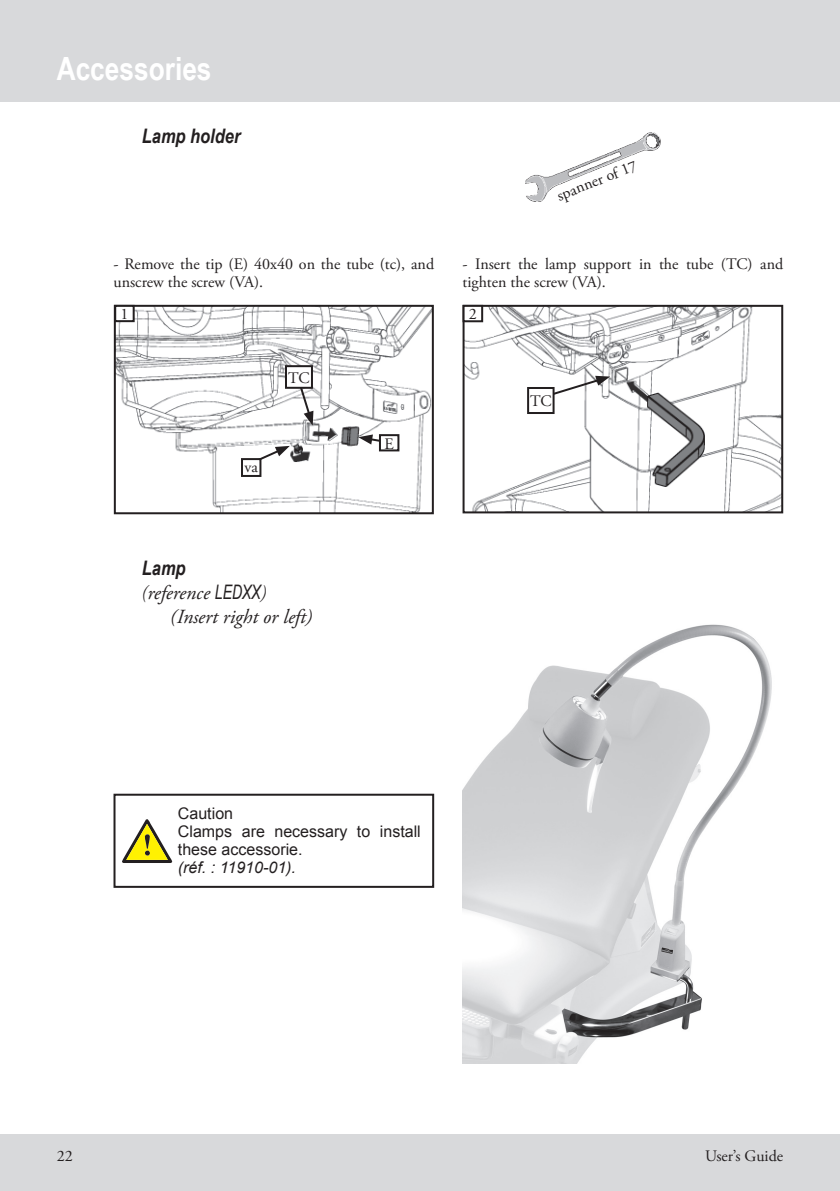
<style>
.page{position:relative;width:840px;height:1191px;background:#fff}
.page>*{position:absolute;margin:0;border:0;box-sizing:border-box;transform-origin:0 0}
.t1{font:700 32px "Arial Narrow";color:#fff}
.t2{font:italic 20px/24px "Adobe Garamond Pro";color:#231f20;scale:.85 1}
.t3{font:italic 700 20px "Arial Narrow";color:#231f20}
.t4{font:16px/18px "Adobe Garamond Pro";color:#231f20}
.t5{font:16px/18px "Arial";color:#231f20}
.t6{font:italic 16px "Arial";color:#231f20}
.s1{font-family:"Arial Narrow"}
</style>
<div class="page">
<div style="left:0;top:0;width:839px;height:102px;background:#d8d9db"></div>
<div style="left:0;top:1134px;width:839px;height:57px;background:#d8d9db"></div>
<hr style="left:839px;top:1134px;width:1px;height:57px;background:#d8d9db">
<img style="left:525px;top:133px;width:134px;height:68px">
<img style="left:465px;top:308px;width:314px;height:202px">
<div style="left:462px;top:305px;width:320px;height:208px;border:2px solid #231f20"></div>
<div style="left:463px;top:306px;width:19px;height:15px;background:#fff"></div>
<div style="left:462px;top:305px;width:21px;height:17px;border:2px solid #231f20"></div>
<svg style="left:535px;top:376px;width:74px;height:25px"></svg>
<div style="left:528px;top:388px;width:25px;height:25px;background:#fff"></div>
<div style="left:527px;top:387px;width:27px;height:27px;border:2px solid #231f20"></div>
<img style="left:117px;top:308px;width:313px;height:203px">
<div style="left:114px;top:305px;width:319px;height:209px;border:2px solid #231f20"></div>
<svg style="left:247px;top:446px;width:43px;height:20px"></svg>
<svg style="left:358px;top:434px;width:42px;height:12px"></svg>
<div style="left:380px;top:435px;width:18px;height:15px;background:#fff"></div>
<div style="left:379px;top:434px;width:20px;height:17px;border:2px solid #231f20"></div>
<div style="left:242px;top:459px;width:18px;height:17px;background:#fff"></div>
<div style="left:241px;top:458px;width:20px;height:19px;border:2px solid #231f20"></div>
<div style="left:115px;top:306px;width:19px;height:15px;background:#fff"></div>
<div style="left:114px;top:305px;width:21px;height:17px;border:2px solid #231f20"></div>
<svg style="left:296px;top:389px;width:17px;height:36px"></svg>
<div style="left:286px;top:366px;width:26px;height:22px;background:#fff"></div>
<div style="left:285px;top:365px;width:28px;height:24px;border:2px solid #231f20"></div>
<img style="left:462px;top:624px;width:310px;height:440px">
<div style="left:113px;top:793px;width:321px;height:95px;border:2px solid #231f20"></div>
<svg style="left:122px;top:819px;width:50px;height:44px"></svg>
<h1 class="t1" style="left:57px;top:45px;width:156px">Accessories</h1>
<p class="t3" style="left:142px;top:121px;width:100px">Lamp holder</p>
<p class="t4" style="left:554px;top:188px;width:86px;rotate:-21deg">spanner of 17</p>
<p class="t4" style="left:113px;top:255px;width:322px">- Remove the tip (E) 40x40 on the tube (tc), and unscrew the screw (VA).</p>
<p class="t4" style="left:462px;top:255px;width:322px">- Insert the lamp support in the tube (TC) and tighten the screw (VA).</p>
<p class="t4" style="left:120px;top:306px;width:9px">1</p>
<p class="t4" style="left:288px;top:369px;width:23px">TC</p>
<p class="t4" style="left:244px;top:458px;width:15px">va</p>
<p class="t3" style="left:142px;top:553px;width:45px">Lamp</p>
<p class="t2" style="left:170px;top:581px;width:168px;text-indent:-28px">(reference <span class="s1">LEDXX</span>) (Insert right or left)</p>
<p class="t4" style="left:384px;top:435px;width:11px">E</p>
<p class="t4" style="left:468px;top:306px;width:9px">2</p>
<p class="t4" style="left:530px;top:393px;width:23px">TC</p>
<p class="t5" style="left:178px;top:804px;width:244px">Caution<br>Clamps are necessary to install these accessorie.</p>
<p class="t6" style="left:178px;top:856px;width:119px">(réf. : 11910-01).</p>
<p class="t4" style="left:57px;top:1147px;width:17px">22</p>
<p class="t4" style="left:704px;top:1147px;width:80px">User’s Guide</p>
</div>
